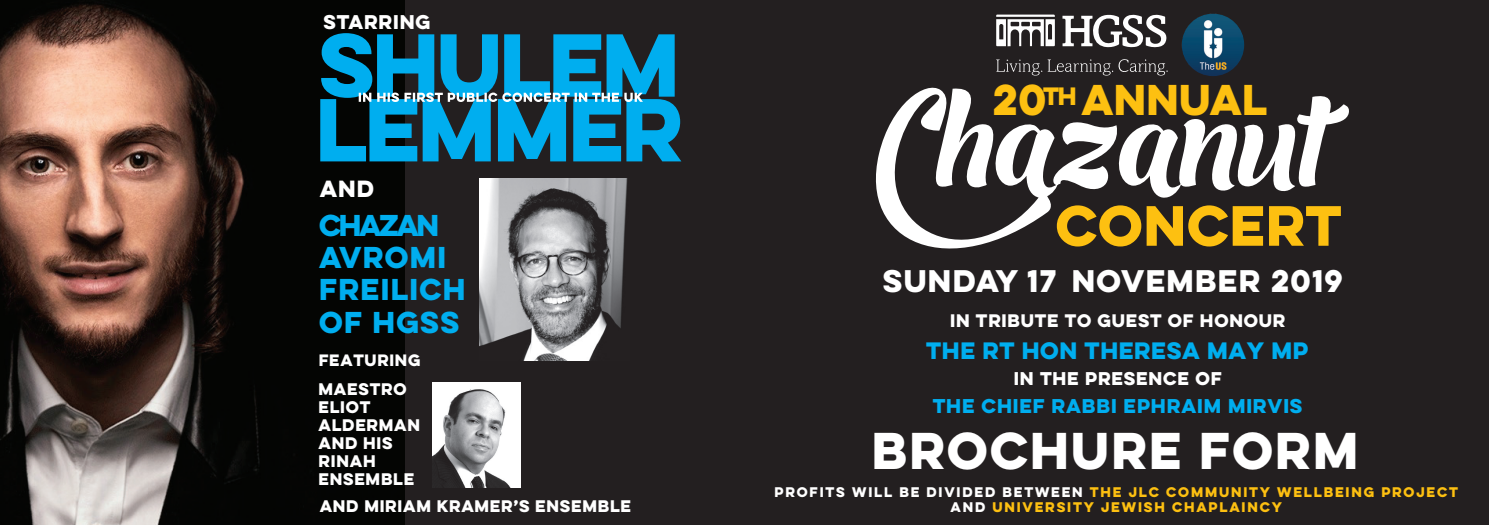
<style>
.page{position:relative;width:1489px;height:525px;background:#fff}
.page>*{position:absolute;margin:0;border:0;box-sizing:border-box;transform-origin:0 0}
.t1{font:700 50.75px "Lulo Clean One";letter-spacing:-.21em;color:#fdc011}
.t2{font:700 46.25px "Lulo Clean One";letter-spacing:-.18em;color:#fff}
.t3{font:700 38.5px "Lulo Clean One";letter-spacing:-.22em;color:#fdc011}
.t4{font:700 28px "Lulo Clean One";letter-spacing:-.18em;color:#fff}
.t5{font:700 27px/32.4px "Lulo Clean One";letter-spacing:-.18em;color:#00aeef}
.t6{font:700 21.25px "Lulo Clean One";letter-spacing:-.2em;color:#00aeef}
.t7{font:700 21px "Lulo Clean One";color:#fff}
.t8{font:700 17.88px "Lulo Clean One";letter-spacing:-.18em;color:#00aeef}
.t9{font:700 17.75px "Lulo Clean One";letter-spacing:-.18em;color:#fff}
.t10{font:700 16.5px "Lulo Clean One";letter-spacing:-.18em;color:#fff}
.t11{font:700 16.25px "Lulo Clean One";letter-spacing:-.18em;color:#fff}
.t12{font:700 15px/18px "Lulo Clean One";letter-spacing:-.18em;color:#fff}
.t13{font:700 14.75px "Lulo Clean One";letter-spacing:-.18em;color:#fff}
.t14{font:700 12.5px/15px "Lulo Clean One";letter-spacing:-.085em;color:#fdc011;text-align:center}
.s1{color:#fff}
</style>
<div class="page">
<div style="left:404px;top:0;width:1084px;height:524px;background:#231f20"></div>
<svg style="left:857px;top:80px;width:493px;height:202px;fill:#231f20"></svg>
<img style="left:1181px;top:14px;width:63px;height:62px;border-radius:31px">
<svg style="left:1062px;top:15px;width:104px;height:33px"></svg>
<svg style="left:996px;top:15px;width:58px;height:31px"></svg>
<svg style="left:996px;top:59px;width:171px;height:17px;background:#3e3b3c"></svg>
<img style="left:0;top:0;width:404px;height:524px">
<svg style="left:320px;top:33px;width:361px;height:128px;background:#1179a0"></svg>
<img style="left:479px;top:179px;width:151px;height:181px">
<img style="left:432px;top:382px;width:88px;height:105px">
<h3 class="t9" style="left:323px;top:8px;width:112px">STARRING</h3>
<h3 class="t7" style="left:320px;top:172px;width:61px">AND</h3>
<h3 class="t5" style="left:319px;top:208px;width:154px">CHAZAN<br>AVROMI<br>FREILICH<br>OF HGSS</h3>
<p class="t13" style="left:319px;top:349px;width:107px">FEATURING</p>
<p class="t12" style="left:318px;top:379px;width:106px">MAESTRO<br>ELIOT<br>ALDERMAN<br>AND HIS<br>RINAH<br>ENSEMBLE</p>
<p class="t12" style="left:320px;top:496px;width:316px">AND MIRIAM KRAMER’S ENSEMBLE</p>
<h3 class="t3" style="left:992px;top:69px;width:284px">20<sup>TH</sup> ANNUAL</h3>
<h1 class="t1" style="left:1055px;top:186px;width:299px">CONCERT</h1>
<h3 class="t4" style="left:882px;top:259px;width:468px">SUNDAY 17 NOVEMBER 2019</h3>
<h3 class="t11" style="left:950px;top:308px;width:340px">IN TRIBUTE TO GUEST OF HONOUR</h3>
<h3 class="t6" style="left:926px;top:334px;width:388px">THE RT HON THERESA MAY MP</h3>
<h3 class="t10" style="left:1013px;top:366px;width:213px">IN THE PRESENCE OF</h3>
<h3 class="t8" style="left:932px;top:392px;width:375px">THE CHIEF RABBI EPHRAIM MIRVIS</h3>
<h2 class="t2" style="left:871px;top:415px;width:498px">BROCHURE FORM</h2>
<p class="t14" style="left:774px;top:483px;width:687px"><span class="s1">PROFITS WILL BE DIVIDED BETWEEN</span> THE JLC COMMUNITY WELLBEING PROJECT<br><span class="s1">AND</span> UNIVERSITY JEWISH CHAPLAINCY</p>
</div>
